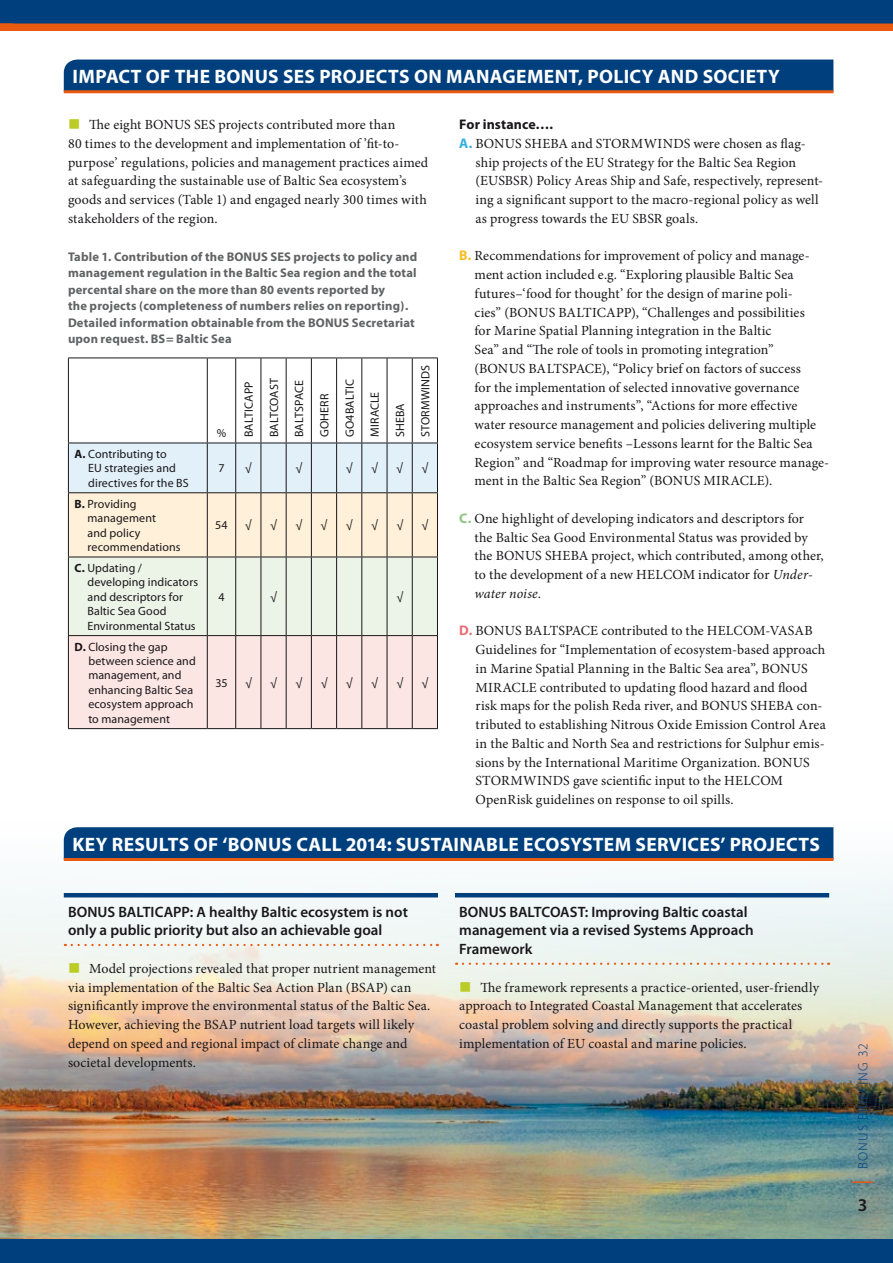
<style>
.page{position:relative;width:893px;height:1263px;background:#fff}
.page>*{position:absolute;margin:0;border:0;box-sizing:border-box;transform-origin:0 0}
.t1{font:700 19.5px "Myriad Pro";letter-spacing:.015em;color:#fff}
.t2{font:600 18px "Myriad Pro";color:#1a171b}
.t3{font:600 15px/18.8px "Myriad Pro";color:#1a171b}
.t4{font:13.95px/18.8px "Minion Pro";letter-spacing:.005em;color:#1a171b}
.t5{font:700 13.95px "Myriad Pro";letter-spacing:.005em;color:#1a171b}
.t6{font:300 13.5px "Myriad Pro";letter-spacing:.09em;color:#003f7d}
.t7{font:700 12.6px/16.5px "Myriad";letter-spacing:.015em;color:#616264}
.t8{font:12px/14.4px "Myriad Pro";letter-spacing:.005em;color:#1a171b}
.s1{color:#bbcc26}
.s2{font-family:"Myriad Pro";font-weight:700;color:#31afe1}
.s3{font-family:"Myriad Pro";font-weight:700;color:#fabb22}
.s4{font-family:"Myriad Pro";font-weight:700;color:#91c481}
.s5{font-style:italic}
.s6{font-family:"Myriad Pro";font-weight:700;color:#ea6c74}
.s7{font-weight:700}
</style>
<div class="page">
<img style="left:0;top:827px;width:893px;height:412px">
<div style="left:0;top:0;width:893px;height:27px;background:#003f7d"></div>
<hr style="left:853px;top:1181px;width:20px;height:2px;background:#e85a10">
<div style="left:0;top:1239px;width:893px;height:24px;background:#003f7d"></div>
<div style="left:0;top:23px;width:893px;height:8px;background:#e85a10"></div>
<div style="left:64px;top:60px;width:769px;height:30px;background:#003f7d"></div>
<hr style="left:64px;top:90px;width:769px;height:3px;background:#e85a10">
<svg style="left:68px;top:358px;width:370px;height:371px"></svg>
<div style="left:64px;top:827px;width:769px;height:31px;background:#003f7d"></div>
<hr style="left:64px;top:858px;width:769px;height:3px;background:#e85a10">
<hr style="left:64px;top:893px;width:374px;height:4px;background:#003f7d">
<svg style="left:72px;top:944px;width:366px;height:2px"></svg>
<hr style="left:455px;top:893px;width:374px;height:4px;background:#003f7d">
<svg style="left:463px;top:963px;width:366px;height:2px"></svg>
<h1 class="t1" style="left:72px;top:64px;width:709px">IMPACT OF THE BONUS SES PROJECTS ON MANAGEMENT, POLICY AND SOCIETY</h1>
<p class="t4" style="left:68px;top:115px;width:362px"><span class="s1">■</span> The eight BONUS SES projects contributed more than<br>80 times to the development and implementation of ’fit-to&shy;purpose’ regulations, policies and management practices aimed at safeguarding the sustainable use of Baltic Sea ecosystem’s goods and services (Table 1) and engaged nearly 300 times with stakeholders of the region.</p>
<p class="t7" style="left:68px;top:248px;width:351px">Table 1. Contribution of the BONUS SES projects to policy and management regulation in the Baltic Sea region and the total percental share on the more than 80 events reported by<br>the projects (completeness of numbers relies on reporting).<br>Detailed information obtainable from the BONUS Secretariat upon request. BS= Baltic Sea</p>
<p class="t5" style="left:459px;top:115px;width:95px">For instance….</p>
<p class="t4" style="left:475px;top:134px;width:349px;text-indent:-16px"><span class="s2">A.</span> BONUS SHEBA and STORMWINDS were chosen as flag&shy;ship projects of the EU Strategy for the Baltic Sea Region (EUSBSR) Policy Areas Ship and Safe, respectively, represent&shy;ing a significant support to the macro-regional policy as well as progress towards the EU SBSR goals.</p>
<p class="t4" style="left:475px;top:246px;width:356px;text-indent:-15px"><span class="s3">B.</span> Recommendations for improvement of policy and manage&shy;ment action included e.g. “Exploring plausible Baltic Sea futures–‘food for thought’ for the design of marine poli-<br>cies” (BONUS BALTICAPP), “Challenges and possibilities<br>for Marine Spatial Planning integration in the Baltic<br>Sea” and “The role of tools in promoting integration”<br>(BONUS BALTSPACE), “Policy brief on factors of success<br>for the implementation of selected innovative governance approaches and instruments”, “Actions for more effective water resource management and policies delivering multiple ecosystem service benefits –Lessons learnt for the Baltic Sea Region” and “Roadmap for improving water resource manage&shy;ment in the Baltic Sea Region” (BONUS MIRACLE).</p>
<p class="t4" style="left:474px;top:509px;width:351px;text-indent:-15px"><span class="s4">C.</span> One highlight of developing indicators and descriptors for the Baltic Sea Good Environmental Status was provided by the BONUS SHEBA project, which contributed, among other, to the development of a new HELCOM indicator for <span class="s5">Under&shy;water noise.</span></p>
<p class="t4" style="left:475px;top:621px;width:352px;text-indent:-16px"><span class="s6">D.</span> BONUS BALTSPACE contributed to the HELCOM-VASAB Guidelines for “Implementation of ecosystem-based approach in Marine Spatial Planning in the Baltic Sea area”, BONUS MIRACLE contributed to updating flood hazard and flood risk maps for the polish Reda river, and BONUS SHEBA con&shy;tributed to establishing Nitrous Oxide Emission Control Area in the Baltic and North Sea and restrictions for Sulphur emis&shy;sions by the International Maritime Organization. BONUS STORMWINDS gave scientific input to the HELCOM OpenRisk guidelines on response to oil spills.</p>
<h1 class="t1" style="left:72px;top:831px;width:749px">KEY RESULTS OF ‘BONUS CALL 2014: SUSTAINABLE ECOSYSTEM SERVICES’ PROJECTS</h1>
<p class="t8" style="left:236px;top:437px;width:73px;line-height:25.2px;rotate:-90deg">BALTICAPP<br>BALTCOAST<br>BALTSPACE<br>GOHERR<br>GO4BALTIC<br>MIRACLE<br>SHEBA<br>STORMWINDS</p>
<p class="t8" style="left:217px;top:426px;width:11px">%</p>
<p class="t8" style="left:88px;top:447px;width:102px;text-indent:-14px"><span class="s7">A.</span> Contributing to<br>EU strategies and directives for the BS</p>
<p class="t8" style="left:218px;top:461px;width:8px">7</p>
<p class="t8" style="left:245px;top:461px;width:8px">√</p>
<p class="t8" style="left:295px;top:461px;width:8px">√</p>
<p class="t8" style="left:346px;top:461px;width:8px">√</p>
<p class="t8" style="left:371px;top:461px;width:8px">√</p>
<p class="t8" style="left:396px;top:461px;width:8px">√</p>
<p class="t8" style="left:421px;top:461px;width:8px">√</p>
<p class="t8" style="left:87px;top:496px;width:95px;text-indent:-13px"><span class="s7">B.</span> Providing management<br>and policy recommendations</p>
<p class="t8" style="left:215px;top:518px;width:14px">54</p>
<p class="t8" style="left:245px;top:518px;width:8px">√</p>
<p class="t8" style="left:270px;top:518px;width:8px">√</p>
<p class="t8" style="left:295px;top:518px;width:8px">√</p>
<p class="t8" style="left:321px;top:518px;width:8px">√</p>
<p class="t8" style="left:346px;top:518px;width:8px">√</p>
<p class="t8" style="left:371px;top:518px;width:8px">√</p>
<p class="t8" style="left:396px;top:518px;width:8px">√</p>
<p class="t8" style="left:422px;top:518px;width:8px">√</p>
<p class="t8" style="left:87px;top:561px;width:112px;text-indent:-13px"><span class="s7">C.</span> Updating / developing indicators and descriptors for<br>Baltic Sea Good<br>Environmental Status</p>
<p class="t8" style="left:218px;top:589px;width:8px">4</p>
<p class="t8" style="left:270px;top:589px;width:8px">√</p>
<p class="t8" style="left:396px;top:589px;width:8px">√</p>
<p class="t8" style="left:88px;top:639px;width:109px;text-indent:-14px"><span class="s7">D.</span> Closing the gap between science and management, and enhancing Baltic Sea ecosystem approach to management</p>
<p class="t8" style="left:216px;top:675px;width:14px">35</p>
<p class="t8" style="left:245px;top:675px;width:8px">√</p>
<p class="t8" style="left:270px;top:675px;width:8px">√</p>
<p class="t8" style="left:295px;top:675px;width:8px">√</p>
<p class="t8" style="left:321px;top:675px;width:8px">√</p>
<p class="t8" style="left:346px;top:675px;width:8px">√</p>
<p class="t8" style="left:371px;top:675px;width:8px">√</p>
<p class="t8" style="left:396px;top:675px;width:8px">√</p>
<p class="t8" style="left:422px;top:675px;width:8px">√</p>
<p class="t3" style="left:68px;top:902px;width:341px">BONUS BALTICAPP: A healthy Baltic ecosystem is not only a public priority but also an achievable goal</p>
<p class="t4" style="left:68px;top:959px;width:370px"><span class="s1">■</span> Model projections revealed that proper nutrient management via implementation of the Baltic Sea Action Plan (BSAP) can significantly improve the environmental status of the Baltic Sea.<br>However, achieving the BSAP nutrient load targets will likely depend on speed and regional impact of climate change and societal developments.</p>
<p class="t3" style="left:459px;top:902px;width:296px">BONUS BALTCOAST: Improving Baltic coastal management via a revised Systems Approach<br>Framework</p>
<p class="t4" style="left:459px;top:978px;width:361px"><span class="s1">■</span> The framework represents a practice-oriented, user-friendly approach to Integrated Coastal Management that accelerates coastal problem solving and directly supports the practical implementation of EU coastal and marine policies.</p>
<p class="t6" style="left:855px;top:1169px;width:127px;rotate:-90deg">BONUS BRIEFING 32</p>
<p class="t2" style="left:858px;top:1194px;width:11px">3</p>
</div>
